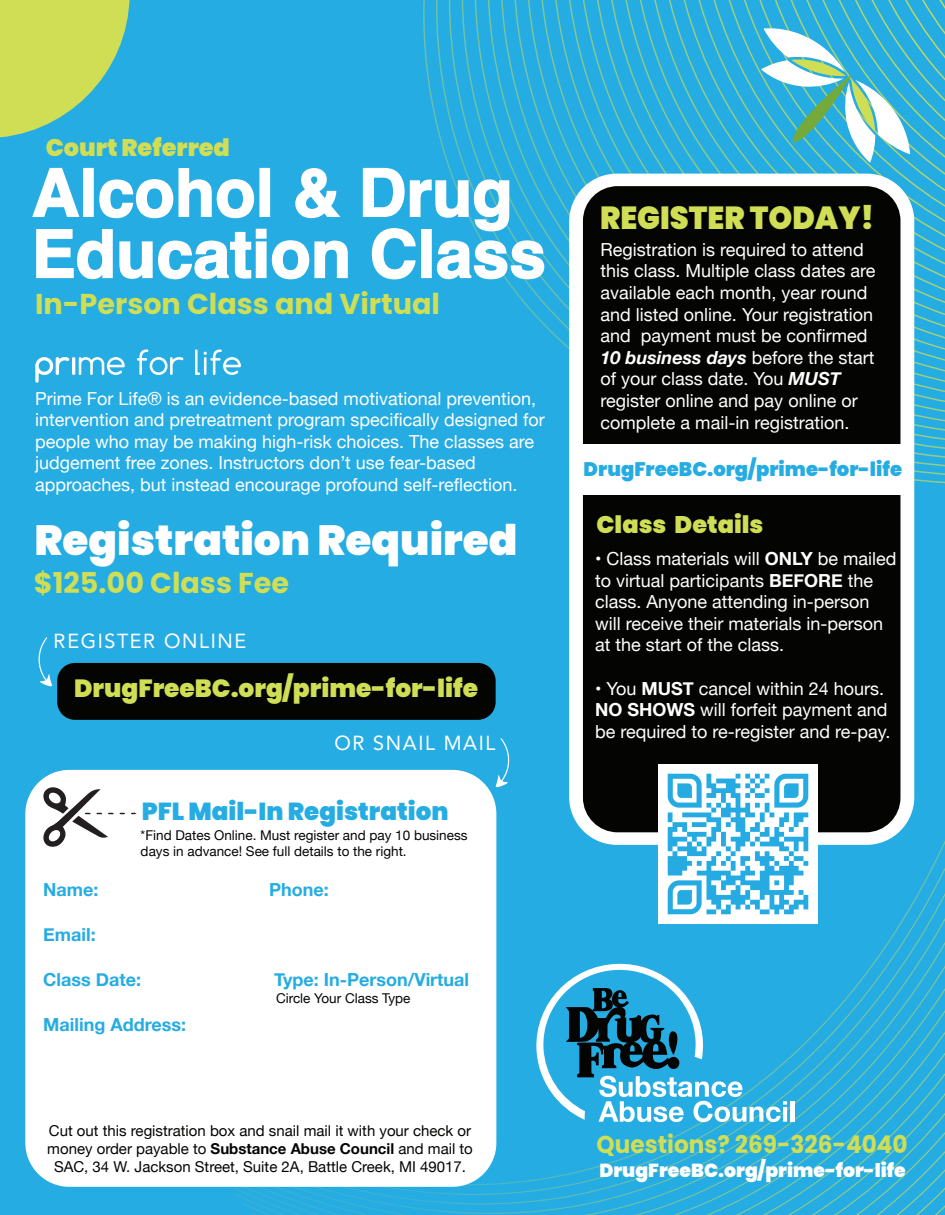
<style>
.page{position:relative;width:945px;height:1215px;background:#25ace3}
.page>*{position:absolute;margin:0;border:0;box-sizing:border-box;transform-origin:0 0}
.t1{font:700 66.15px/61.1px "Helvetica";color:#fff}
.t2{font:900 42.15px "Poppins";color:#fff}
.t3{font:900 31.95px "Poppins";color:#cfde55;scale:.95 1}
.t4{font:700 28.65px "Poppins";color:#cfde55}
.t5{font:900 24.9px "Poppins";color:#cfde55}
.t6{font:900 24.6px "Poppins";color:#25ace3}
.t7{font:700 24.45px "Poppins";color:#cfde55;scale:.95 1}
.t8{font:900 24px "Poppins";color:#cfde55}
.t9{font:20.4px "Avenir";letter-spacing:.075em;color:#fff}
.t10{font:900 19.65px "Poppins";color:#25ace3}
.t11{font:900 18.9px "Poppins";color:#fff}
.t12{font:18px/21.6px "Helvetica Neue";color:#fff}
.t13{font:700 18px "Helvetica Neue";color:#25ace3}
.t14{font:15px/18px "Helvetica Neue";color:#040503;text-align:center}
.t15{font:13.5px/16.2px "Helvetica Neue";color:#040503}
.s1{font-weight:700}
.s2{font-weight:700;font-style:italic}
</style>
<div class="page">
<svg style="left:423px;top:0;width:522px;height:483px"></svg>
<svg style="left:0;top:0;width:130px;height:138px"></svg>
<svg style="left:449px;top:910px;width:496px;height:304px"></svg>
<svg style="left:563px;top:935px;width:382px;height:27px"></svg>
<svg style="left:234px;top:1187px;width:215px;height:28px"></svg>
<svg style="left:32px;top:167px;width:48px;height:50px"></svg>
<div style="left:83px;top:168px;width:11px;height:49px;border:2px solid #fff"></div>
<svg style="left:99px;top:168px;width:156px;height:51px"></svg>
<div style="left:259px;top:168px;width:11px;height:49px;border:2px solid #fff"></div>
<svg style="left:295px;top:168px;width:46px;height:51px"></svg>
<svg style="left:36px;top:228px;width:312px;height:52px"></svg>
<svg style="left:362px;top:167px;width:183px;height:113px"></svg>
<div style="left:569px;top:174px;width:345px;height:671px;background:#fff;border-radius:48px"></div>
<div style="left:583px;top:186px;width:317px;height:646px;background:#040503;border-radius:35px"></div>
<div style="left:57px;top:663px;width:439px;height:57px;background:#040503;border-radius:18px"></div>
<svg style="left:35px;top:357px;width:90px;height:26px"></svg>
<svg style="left:137px;top:349px;width:46px;height:26px"></svg>
<svg style="left:195px;top:349px;width:46px;height:26px"></svg>
<div style="left:576px;top:444px;width:332px;height:51px;background:#fff"></div>
<img style="left:659px;top:764px;width:159px;height:159px">
<svg style="left:38px;top:637px;width:14px;height:50px"></svg>
<div style="left:25px;top:770px;width:471px;height:417px;background:#fff;border-radius:44px"></div>
<svg style="left:757px;top:0;width:188px;height:227px"></svg>
<svg style="left:43px;top:787px;width:82px;height:60px"></svg>
<svg style="left:495px;top:738px;width:15px;height:50px"></svg>
<svg style="left:535px;top:962px;width:410px;height:253px"></svg>
<h3 class="t8" style="left:46px;top:134px;width:186px">Court Referred</h3>
<h1 class="t1" style="left:32px;top:170px;width:516px">Alcohol &amp; Drug<br>Education Class</h1>
<h3 class="t4" style="left:35px;top:288px;width:407px">In-Person Class and Virtual</h3>
<p class="t12" style="left:35px;top:388px;width:511px">Prime For Life® is an evidence-based motivational prevention, intervention and pretreatment program specifically designed for people who may be making high-risk choices. The classes are judgement free zones. Instructors don’t use fear-based approaches, but instead encourage profound self-reflection.</p>
<h2 class="t2" style="left:34px;top:516px;width:485px">Registration Required</h2>
<h3 class="t4" style="left:34px;top:566px;width:257px">$125.00 Class Fee</h3>
<p class="t9" style="left:54px;top:624px;width:194px">REGISTER ONLINE</p>
<h3 class="t5" style="left:74px;top:674px;width:406px">DrugFreeBC.org/prime-for-life</h3>
<p class="t9" style="left:334px;top:726px;width:163px">OR SNAIL MAIL</p>
<h3 class="t6" style="left:142px;top:798px;width:308px">PFL Mail-In Registration</h3>
<p class="t15" style="left:141px;top:827px;width:328px">*Find Dates Online. Must register and pay 10 business days in advance! See full details to the right.</p>
<p class="t13" style="left:43px;top:876px;width:57px">Name:</p>
<p class="t13" style="left:269px;top:876px;width:61px">Phone:</p>
<p class="t13" style="left:43px;top:921px;width:54px">Email:</p>
<p class="t13" style="left:43px;top:966px;width:99px">Class Date:</p>
<p class="t13" style="left:274px;top:966px;width:196px">Type: In-Person/Virtual</p>
<p class="t13" style="left:43px;top:1011px;width:144px">Mailing Address:</p>
<p class="t15" style="left:276px;top:991px;width:136px">Circle Your Class Type</p>
<p class="t14" style="left:47px;top:1123px;width:427px">Cut out this registration box and snail mail it with your check or money order payable to <span class="s1">Substance Abuse Council</span> and mail to<br>SAC, 34 W. Jackson Street, Suite 2A, Battle Creek, MI 49017.</p>
<h3 class="t3" style="left:600px;top:200px;width:290px">REGISTER TODAY!</h3>
<p class="t12" style="left:601px;top:240px;width:276px">Registration is required to attend this class. Multiple class dates are available each month, year round and listed online. Your registration and payment must be confirmed <span class="s2">10 business days</span> before the start of your class date. You <span class="s2">MUST </span>register online and pay online or complete a mail-in registration.</p>
<p class="t10" style="left:584px;top:458px;width:320px">DrugFreeBC.org/prime-for-life</p>
<h3 class="t8" style="left:597px;top:511px;width:168px">Class Details</h3>
<p class="t12" style="left:595px;top:549px;width:303px">• Class materials will <span class="s1">ONLY</span> be mailed to virtual participants <span class="s1">BEFORE</span> the class. Anyone attending in-person will receive their materials in-person at the start of the class.</p>
<p class="t12" style="left:595px;top:678px;width:297px">• You <span class="s1">MUST</span> cancel within 24 hours.<br><span class="s1">NO SHOWS</span> will forfeit payment and be required to re-register and re-pay.</p>
<h3 class="t7" style="left:597px;top:1130px;width:329px">Questions? 269-326-4040</h3>
<p class="t11" style="left:599px;top:1159px;width:308px">DrugFreeBC.org/prime-for-life</p>
</div>
